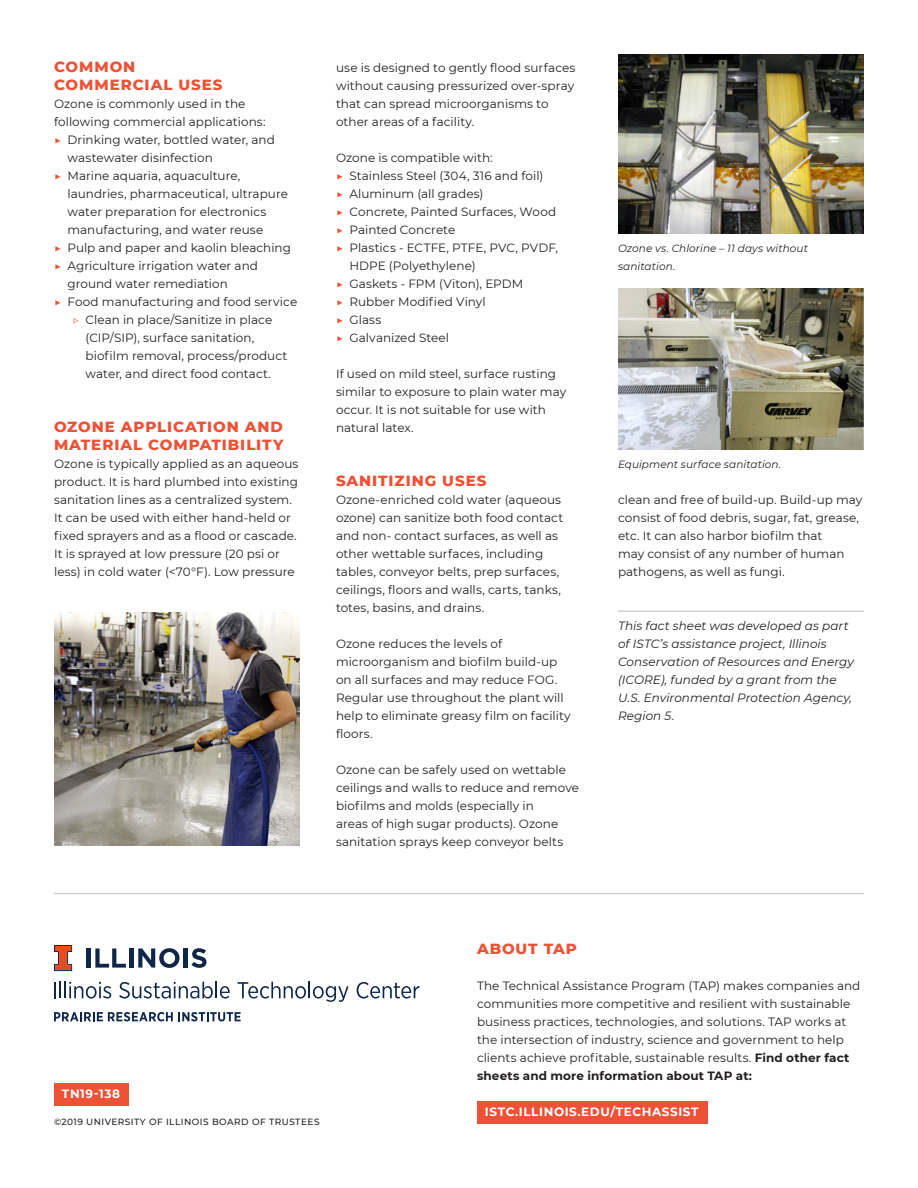
<style>
.page{position:relative;width:918px;height:1188px;background:#fff}
.page>*{position:absolute;margin:0;border:0;box-sizing:border-box;transform-origin:0 0}
.t1{font:800 15px/18px "Montserrat";letter-spacing:.06em;color:#ed5136}
.P1{font:12px/18px "Montserrat";letter-spacing:.005em;color:#231f20}
.P1_after_H1{font:12px/18px "Montserrat";letter-spacing:.005em;color:#231f20}
.Funding_Acknowledgme{font:italic 12px/18px "Montserrat";letter-spacing:.005em;color:#231f20}
.Highlight{font:700 12px "Montserrat";letter-spacing:.05em;color:#fff}
.t2{font:italic 10.5px/18px "Montserrat";letter-spacing:.01em;color:#231f20}
.Copyright{font:500 9px "Montserrat";letter-spacing:.05em;color:#231f20}
.s1{color:#ed5136}
.s2{font-weight:700}
</style>
<div class="page">
<hr style="left:54px;top:893px;width:810px;height:1px;background:#d1d2d4">
<hr style="left:618px;top:610px;width:246px;height:2px;background:#d1d2d4">
<img style="left:618px;top:54px;width:246px;height:180px">
<img style="left:54px;top:612px;width:246px;height:234px">
<img style="left:618px;top:288px;width:246px;height:162px">
<div style="left:477px;top:1101px;width:230px;height:23px;background:#ed5136"></div>
<hr style="left:86px;top:949px;width:4px;height:19px;background:#0e2749">
<svg style="left:95px;top:949px;width:31px;height:19px"></svg>
<hr style="left:129px;top:949px;width:4px;height:19px;background:#0e2749">
<svg style="left:138px;top:948px;width:42px;height:20px"></svg>
<hr style="left:184px;top:949px;width:4px;height:19px;background:#0e2749">
<svg style="left:191px;top:948px;width:16px;height:20px"></svg>
<svg style="left:54px;top:945px;width:18px;height:26px"></svg>
<svg style="left:54px;top:982px;width:57px;height:17px"></svg>
<svg style="left:119px;top:982px;width:111px;height:17px"></svg>
<svg style="left:238px;top:982px;width:111px;height:20px"></svg>
<svg style="left:357px;top:982px;width:62px;height:17px"></svg>
<svg style="left:54px;top:1012px;width:187px;height:9px"></svg>
<div style="left:54px;top:1083px;width:75px;height:23px;background:#ed5136"></div>
<h1 class="t1" style="left:54px;top:57px;width:170px">COMMON<br>COMMERCIAL USES</h1>
<p class="P1_after_H1" style="left:54px;top:94px;width:213px">Ozone is commonly used in the following commercial applications:</p>
<p class="P1" style="left:68px;top:130px;width:209px;text-indent:-14px"><span class="s1">▶</span> Drinking water, bottled water, and wastewater disinfection</p>
<p class="P1" style="left:68px;top:166px;width:222px;text-indent:-14px"><span class="s1">▶</span> Marine aquaria, aquaculture, laundries, pharmaceutical, ultrapure water preparation for electronics manufacturing, and water reuse</p>
<p class="P1" style="left:54px;top:238px;width:239px"><span class="s1">▶</span> Pulp and paper and kaolin bleaching</p>
<p class="P1" style="left:68px;top:256px;width:192px;text-indent:-14px"><span class="s1">▶</span> Agriculture irrigation water and ground water remediation</p>
<p class="P1" style="left:54px;top:292px;width:245px"><span class="s1">▶</span> Food manufacturing and food service</p>
<p class="P1" style="left:86px;top:310px;width:203px;text-indent:-14px"><span class="s1">▷</span> Clean in place/Sanitize in place (CIP/SIP), surface sanitation, biofilm removal, process/product water, and direct food contact.</p>
<h1 class="t1" style="left:54px;top:417px;width:231px">OZONE APPLICATION AND<br>MATERIAL COMPATIBILITY</h1>
<p class="P1_after_H1" style="left:54px;top:454px;width:246px">Ozone is typically applied as an aqueous product. It is hard plumbed into existing sanitation lines as a centralized system.<br>It can be used with either hand-held or fixed sprayers and as a flood or cascade.<br>It is sprayed at low pressure (20 psi or less) in cold water (&lt;70°F). Low pressure</p>
<p class="P1_after_H1" style="left:336px;top:58px;width:241px">use is designed to gently flood surfaces without causing pressurized over-spray that can spread microorganisms to other areas of a facility.</p>
<p class="P1" style="left:336px;top:148px;width:158px">Ozone is compatible with:</p>
<p class="P1" style="left:336px;top:166px;width:209px"><span class="s1">▶</span> Stainless Steel (304, 316 and foil)</p>
<p class="P1" style="left:336px;top:184px;width:149px"><span class="s1">▶</span> Aluminum (all grades)</p>
<p class="P1" style="left:336px;top:202px;width:222px"><span class="s1">▶</span> Concrete, Painted Surfaces, Wood</p>
<p class="P1" style="left:336px;top:220px;width:121px"><span class="s1">▶</span> Painted Concrete</p>
<p class="P1" style="left:350px;top:238px;width:210px;text-indent:-14px"><span class="s1">▶</span> Plastics - ECTFE, PTFE, PVC, PVDF,<br>HDPE (Polyethylene)</p>
<p class="P1" style="left:336px;top:274px;width:189px"><span class="s1">▶</span> Gaskets - FPM (Viton), EPDM</p>
<p class="P1" style="left:336px;top:292px;width:151px"><span class="s1">▶</span> Rubber Modified Vinyl</p>
<p class="P1" style="left:336px;top:310px;width:47px"><span class="s1">▶</span> Glass</p>
<p class="P1" style="left:336px;top:328px;width:115px"><span class="s1">▶</span> Galvanized Steel</p>
<p class="P1" style="left:336px;top:364px;width:232px">If used on mild steel, surface rusting similar to exposure to plain water may occur. It is not suitable for use with natural latex.</p>
<h1 class="t1" style="left:336px;top:471px;width:152px">SANITIZING USES</h1>
<p class="P1_after_H1" style="left:336px;top:490px;width:229px">Ozone-enriched cold water (aqueous ozone) can sanitize both food contact and non- contact surfaces, as well as other wettable surfaces, including tables, conveyor belts, prep surfaces, ceilings, floors and walls, carts, tanks, totes, basins, and drains.</p>
<p class="P1" style="left:336px;top:634px;width:236px">Ozone reduces the levels of microorganism and biofilm build-up on all surfaces and may reduce FOG.<br>Regular use throughout the plant will help to eliminate greasy film on facility floors.</p>
<p class="P1" style="left:336px;top:760px;width:245px">Ozone can be safely used on wettable ceilings and walls to reduce and remove biofilms and molds (especially in<br>areas of high sugar products). Ozone sanitation sprays keep conveyor belts</p>
<p class="t2" style="left:618px;top:239px;width:192px">Ozone vs. Chlorine – 11 days without sanitation.</p>
<p class="t2" style="left:618px;top:455px;width:165px">Equipment surface sanitation.</p>
<p class="P1" style="left:618px;top:490px;width:246px">clean and free of build-up. Build-up may consist of food debris, sugar, fat, grease, etc. It can also harbor biofilm that<br>may consist of any number of human pathogens, as well as fungi.</p>
<p class="Funding_Acknowledgme" style="left:618px;top:616px;width:237px">This fact sheet was developed as part of ISTC’s assistance project, Illinois Conservation of Resources and Energy (ICORE), funded by a grant from the U.S. Environmental Protection Agency, Region 5.</p>
<p class="Highlight" style="left:62px;top:1085px;width:60px">TN19-138</p>
<p class="Copyright" style="left:54px;top:1116px;width:267px">©2019 UNIVERSITY OF ILLINOIS BOARD OF TRUSTEES</p>
<h1 class="t1" style="left:477px;top:939px;width:101px">ABOUT TAP</h1>
<p class="P1" style="left:477px;top:976px;width:385px">The Technical Assistance Program (TAP) makes companies and communities more competitive and resilient with sustainable business practices, technologies, and solutions. TAP works at the intersection of industry, science and government to help clients achieve profitable, sustainable results. <span class="s2">Find other fact sheets and more information about TAP at:</span></p>
<p class="Highlight" style="left:485px;top:1103px;width:215px">ISTC.ILLINOIS.EDU/TECHASSIST</p>
</div>
